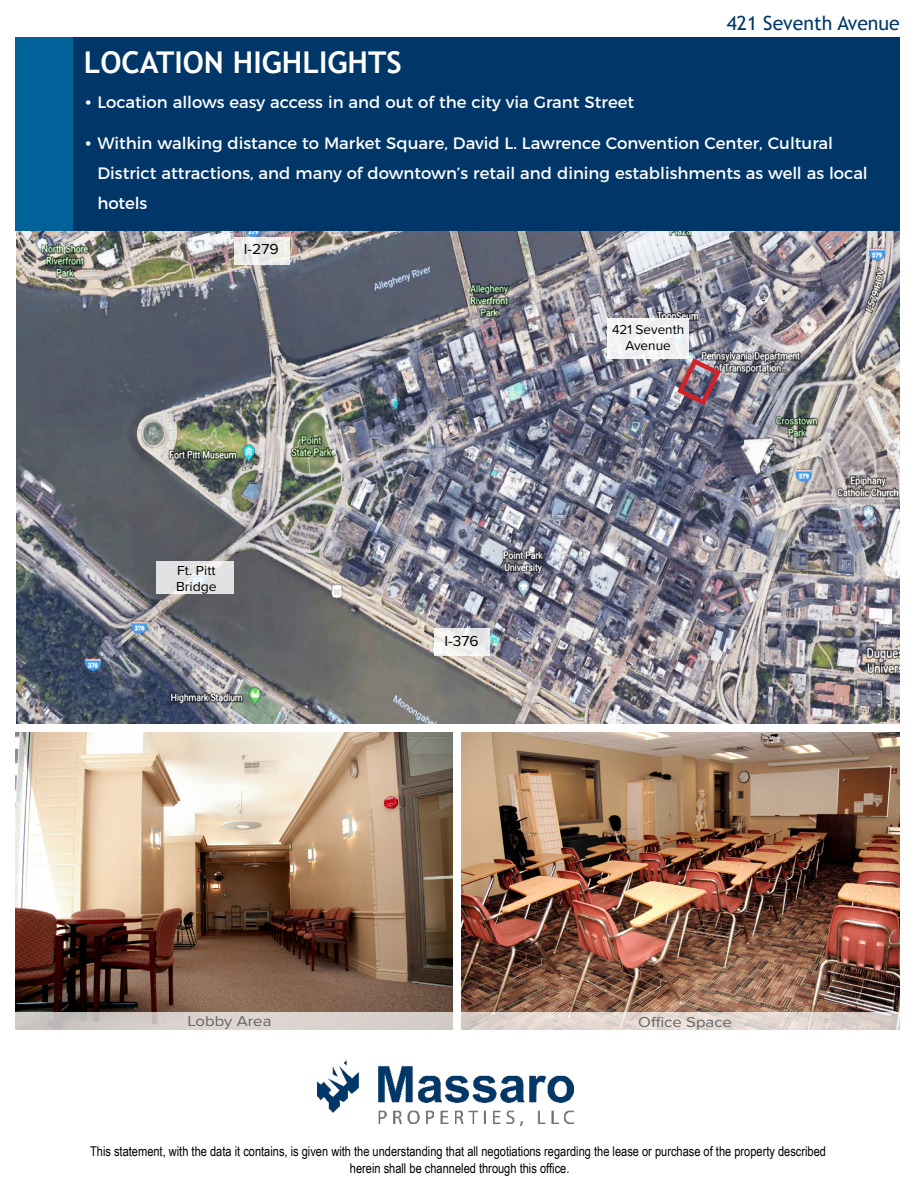
<style>
.page{position:relative;width:918px;height:1188px;background:#fff}
.page>*{position:absolute;margin:0;border:0;box-sizing:border-box;transform-origin:0 0}
.t1{font:700 30px "Trebuchet MS";color:#fff}
.t2{font:19.5px "Trebuchet MS";color:#003768}
.t3{font:16.5px/30px "Montserrat";color:#fff}
.t4{font:15px "Proxima Nova";color:#000;scale:1.04 1}
.t5{font:14.85px "Proxima Nova";color:#636467;scale:1.12 1}
.t6{font:13.5px/16.5px "Arial Narrow";color:#000;text-align:center}
.t7{font:13.5px/16.2px "Proxima Nova";color:#000;text-align:center}
.t8{font:13.5px/16.2px "Proxima Nova";color:#000;scale:1.04 1}
.s1{font-family:"Century Gothic";font-size:15px}
</style>
<div class="page">
<img style="left:16px;top:230px;width:884px;height:494px">
<img style="left:674px;top:355px;width:50px;height:53px">
<svg style="left:434px;top:628px;width:56px;height:28px;fill:#f1efef"></svg>
<div style="left:607px;top:318px;width:82px;height:41px;background:#f1f2f3"></div>
<div style="left:15px;top:37px;width:885px;height:193px;background:#003768"></div>
<img style="left:318px;top:1060px;width:256px;height:65px">
<img style="left:15px;top:732px;width:438px;height:280px">
<img style="left:462px;top:732px;width:437px;height:280px">
<svg style="left:15px;top:1012px;width:438px;height:17px;background:#d4cdc9"></svg>
<div style="left:15px;top:37px;width:58px;height:193px;background:#006299"></div>
<svg style="left:462px;top:1012px;width:438px;height:17px;background:#e1d6cf"></svg>
<svg style="left:234px;top:237px;width:56px;height:27px;fill:#eeece8"></svg>
<svg style="left:157px;top:562px;width:77px;height:32px;background:#e5e5e6"></svg>
<h1 class="t1" style="left:84px;top:44px;width:319px">LOCATION HIGHLIGHTS</h1>
<p class="t2" style="left:727px;top:11px;width:175px">421 Seventh Avenue</p>
<p class="t3" style="left:84px;top:86px;width:552px"><span class="s1">•</span> Location allows easy access in and out of the city via Grant Street</p>
<p class="t3" style="left:97px;top:126px;width:772px;text-indent:-14px"><span class="s1">•</span> Within walking distance to Market Square, David L. Lawrence Convention Center, Cultural<br>District attractions, and many of downtown’s retail and dining establishments as well as local hotels</p>
<p class="t4" style="left:244px;top:238px;width:35px">I-279</p>
<p class="t8" style="left:176px;top:562px;width:41px">Ft. Pitt<br>Bridge</p>
<p class="t5" style="left:187px;top:1010px;width:77px">Lobby Area</p>
<p class="t4" style="left:445px;top:630px;width:35px">I-376</p>
<p class="t7" style="left:612px;top:321px;width:74px">421 Seventh<br>Avenue</p>
<p class="t5" style="left:638px;top:1011px;width:85px">Office Space</p>
<p class="t6" style="left:90px;top:1143px;width:737px">This statement, with the data it contains, is given with the understanding that all negotiations regarding the lease or purchase of the property described herein shall be channeled through this office.</p>
</div>
